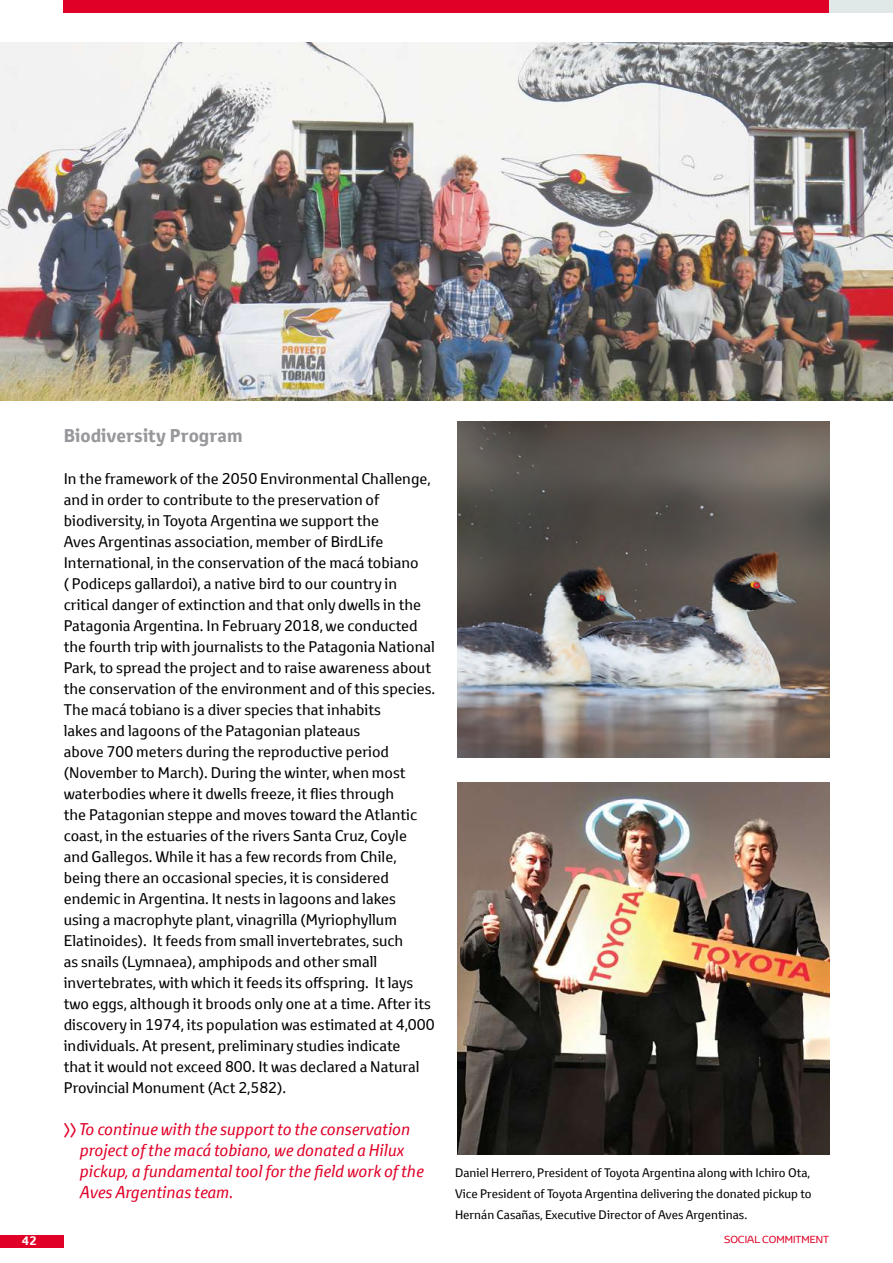
<style>
.page{position:relative;width:893px;height:1263px;background:#fff}
.page>*{position:absolute;margin:0;border:0;box-sizing:border-box;transform-origin:0 0}
.t1{font:700 18px "Toyota Text";letter-spacing:.005em;color:#98989c}
.t2{font:italic 16.5px/21px "Toyota Text";color:#e00027}
.t3{font:15px/21px "Toyota Text";color:#000}
.t4{font:12px/21px "Toyota Text";color:#000}
.t5{font:700 12px "Toyota Text";color:#fff}
.t6{font:9.9px "Toyota Display";color:#e00027}
.s1{font-family:"Toyota Display";font-style:normal}
</style>
<div class="page">
<div style="left:827px;top:0;width:66px;height:13px;background:#e1e9e8"></div>
<div style="left:0;top:1235px;width:64px;height:13px;background:#e00027"></div>
<div style="left:64px;top:0;width:765px;height:13px;background:#e00027"></div>
<img style="left:0;top:43px;width:893px;height:357px">
<img style="left:457px;top:782px;width:372px;height:372px">
<img style="left:457px;top:421px;width:372px;height:337px">
<p class="t1" style="left:64px;top:424px;width:180px">Biodiversity Program</p>
<p class="t3" style="left:64px;top:468px;width:373px">In the framework of the 2050 Environmental Challenge, and in order to contribute to the preservation of biodiversity, in Toyota Argentina we support the<br>Aves Argentinas association, member of BirdLife International, in the conservation of the macá tobiano<br>( Podiceps gallardoi), a native bird to our country in critical danger of extinction and that only dwells in the Patagonia Argentina. In February 2018, we conducted the fourth trip with journalists to the Patagonia National Park, to spread the project and to raise awareness about the conservation of the environment and of this species.<br>The macá tobiano is a diver species that inhabits<br>lakes and lagoons of the Patagonian plateaus<br>above 700 meters during the reproductive period (November to March). During the winter, when most waterbodies where it dwells freeze, it flies through<br>the Patagonian steppe and moves toward the Atlantic coast, in the estuaries of the rivers Santa Cruz, Coyle and Gallegos. While it has a few records from Chile, being there an occasional species, it is considered endemic in Argentina. It nests in lagoons and lakes using a macrophyte plant, vinagrilla (Myriophyllum Elatinoides). It feeds from small invertebrates, such<br>as snails (Lymnaea), amphipods and other small invertebrates, with which it feeds its offspring. It lays two eggs, although it broods only one at a time. After its discovery in 1974, its population was estimated at 4,000 individuals. At present, preliminary studies indicate<br>that it would not exceed 800. It was declared a Natural Provincial Monument (Act 2,582).</p>
<p class="t2" style="left:80px;top:1118px;width:345px;text-indent:-16px"><span class="s1">))</span> To continue with the support to the conservation project of the macá tobiano, we donated a Hilux pickup, a fundamental tool for the field work of the Aves Argentinas team.</p>
<p class="t4" style="left:455px;top:1162px;width:358px">Daniel Herrero, President of Toyota Argentina along with Ichiro Ota,<br>Vice President of Toyota Argentina delivering the donated pickup to<br>Hernán Casañas, Executive Director of Aves Argentinas.</p>
<p class="t5" style="left:22px;top:1233px;width:16px">42</p>
<p class="t6" style="left:724px;top:1233px;width:107px">SOCIAL COMMITMENT</p>
</div>
